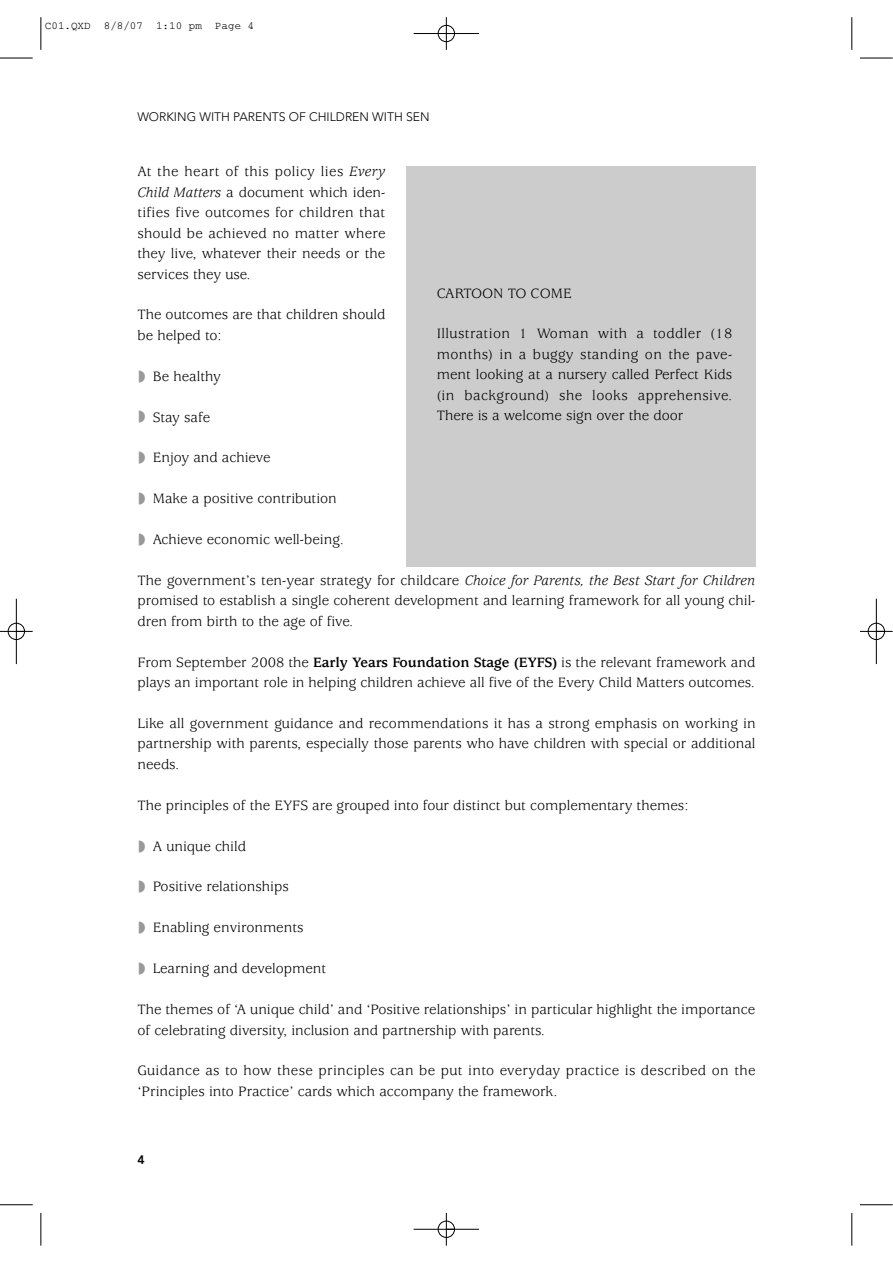
<style>
.page{position:relative;width:893px;height:1263px;background:#fff}
.page>*{position:absolute;margin:0;border:0;box-sizing:border-box;transform-origin:0 0}
.t1{font:15px/20.4px "Usherwood";color:#000;text-align:justify}
.t2{font:300 12.3px "Avenir";color:#000}
.t3{font:800 12.3px "Avenir";color:#000}
.t4{font:10.95px "Courier";color:#000}
.s1{font-style:italic}
.s2{color:#999}
.s3{font-weight:700}
</style>
<div class="page">
<div style="left:406px;top:166px;width:349px;height:401px;background:#ccc"></div>
<hr style="left:41px;top:17px;width:1px;height:33px;background:#000">
<hr style="left:0;top:58px;width:33px;height:1px;background:#000">
<hr style="left:851px;top:17px;width:1px;height:33px;background:#000">
<hr style="left:860px;top:58px;width:33px;height:1px;background:#000">
<hr style="left:41px;top:1213px;width:1px;height:33px;background:#000">
<hr style="left:0;top:1204px;width:33px;height:1px;background:#000">
<hr style="left:851px;top:1213px;width:1px;height:33px;background:#000">
<hr style="left:860px;top:1204px;width:33px;height:1px;background:#000">
<hr style="left:414px;top:33px;width:65px;height:1px;background:#000">
<hr style="left:414px;top:1229px;width:65px;height:1px;background:#000">
<hr style="left:16px;top:599px;width:1px;height:65px;background:#000">
<hr style="left:876px;top:599px;width:1px;height:65px;background:#000">
<hr style="left:446px;top:17px;width:1px;height:33px;background:#000">
<hr style="left:446px;top:1213px;width:1px;height:33px;background:#000">
<hr style="left:0;top:631px;width:33px;height:1px;background:#000">
<hr style="left:860px;top:631px;width:33px;height:1px;background:#000">
<div style="left:438px;top:25px;width:17px;height:17px;border:1px solid #000;border-radius:50%"></div>
<div style="left:438px;top:1221px;width:17px;height:17px;border:1px solid #000;border-radius:50%"></div>
<div style="left:8px;top:623px;width:17px;height:17px;border:1px solid #000;border-radius:50%"></div>
<div style="left:868px;top:623px;width:17px;height:17px;border:1px solid #000;border-radius:50%"></div>
<p class="t4" style="left:45px;top:23px;width:211px">C01.QXD 8/8/07 1:10 pm Page 4</p>
<p class="t2" style="left:137px;top:112px;width:294px">WORKING WITH PARENTS OF CHILDREN WITH SEN</p>
<p class="t1" style="left:137px;top:163px;width:250px">At the heart of this policy lies <span class="s1">Every Child Matters</span> a document which iden&shy;tifies five outcomes for children that should be achieved no matter where they live, whatever their needs or the services they use.</p>
<p class="t1" style="left:137px;top:306px;width:249px">The outcomes are that children should be helped to:</p>
<p class="t1" style="left:137px;top:367px;width:85px"><span class="s2">◗</span> Be healthy</p>
<p class="t1" style="left:137px;top:408px;width:74px"><span class="s2">◗</span> Stay safe</p>
<p class="t1" style="left:137px;top:449px;width:135px"><span class="s2">◗</span> Enjoy and achieve</p>
<p class="t1" style="left:137px;top:490px;width:201px"><span class="s2">◗</span> Make a positive contribution</p>
<p class="t1" style="left:137px;top:531px;width:208px"><span class="s2">◗</span> Achieve economic well-being.</p>
<p class="t1" style="left:137px;top:572px;width:619px">The government’s ten-year strategy for childcare <span class="s1">Choice for Parents, the Best Start for Children </span>promised to establish a single coherent development and learning framework for all young chil&shy;dren from birth to the age of five.</p>
<p class="t1" style="left:137px;top:653px;width:619px">From September 2008 the <span class="s3">Early Years Foundation Stage (EYFS)</span> is the relevant framework and plays an important role in helping children achieve all five of the Every Child Matters outcomes.</p>
<p class="t1" style="left:137px;top:715px;width:620px">Like all government guidance and recommendations it has a strong emphasis on working in partnership with parents, especially those parents who have children with special or additional needs.</p>
<p class="t1" style="left:137px;top:796px;width:553px">The principles of the EYFS are grouped into four distinct but complementary themes:</p>
<p class="t1" style="left:137px;top:837px;width:110px"><span class="s2">◗</span> A unique child</p>
<p class="t1" style="left:137px;top:878px;width:153px"><span class="s2">◗</span> Positive relationships</p>
<p class="t1" style="left:137px;top:919px;width:168px"><span class="s2">◗</span> Enabling environments</p>
<p class="t1" style="left:137px;top:960px;width:190px"><span class="s2">◗</span> Learning and development</p>
<p class="t1" style="left:137px;top:1001px;width:619px">The themes of ‘A unique child’ and ‘Positive relationships’ in particular highlight the importance of celebrating diversity, inclusion and partnership with parents.</p>
<p class="t1" style="left:137px;top:1062px;width:620px">Guidance as to how these principles can be put into everyday practice is described on the ‘Principles into Practice’ cards which accompany the framework.</p>
<p class="t1" style="left:437px;top:284px;width:136px">CARTOON TO COME</p>
<p class="t1" style="left:437px;top:325px;width:297px">Illustration 1 Woman with a toddler (18 months) in a buggy standing on the pave&shy;ment looking at a nursery called Perfect Kids (in background) she looks apprehensive.<br>There is a welcome sign over the door</p>
<p class="t3" style="left:137px;top:1155px;width:9px">4</p>
</div>
